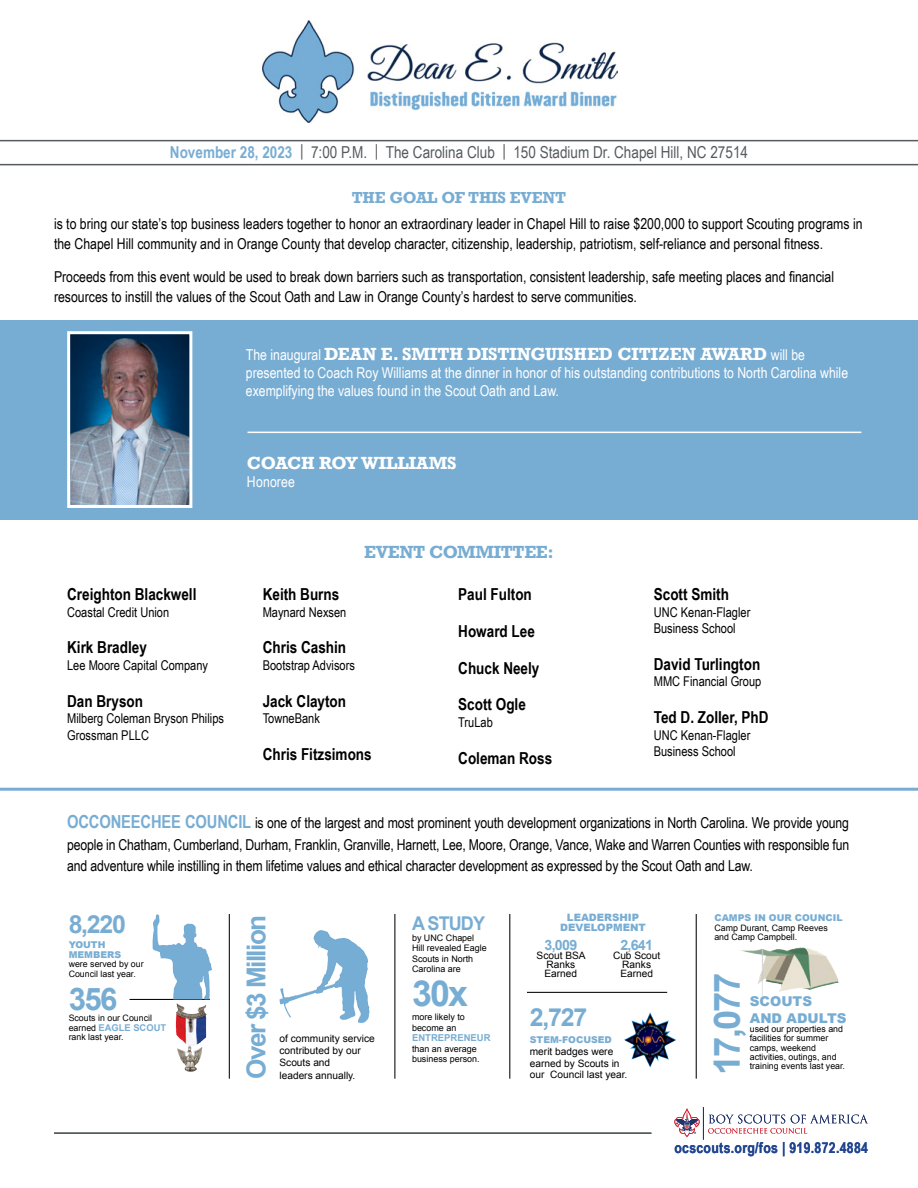
<style>
.page{position:relative;width:918px;height:1188px;background:#fff}
.page>*{position:absolute;margin:0;border:0;box-sizing:border-box;transform-origin:0 0}
.t1{font:700 36.3px "Arial";color:#78add3}
.t2{font:700 35.85px "Arial";color:#78add3}
.t3{font:700 31.2px "Arial";color:#78add3}
.t4{font:700 26.1px "Arial";letter-spacing:-.06em;color:#78add3}
.t5{font:700 24.9px "Arial";letter-spacing:-.05em;color:#78add3}
.t6{font:700 19.05px "Arial";letter-spacing:-.05em;color:#78add3;scale:.95 1}
.t7{font:700 16.5px "Arial Narrow";color:#000}
.t8{font:16.5px "Arial Narrow";color:#555b5f}
.t9{font:700 16.5px "Rockwell";color:#fff}
.t10{font:700 16.5px "Rockwell";letter-spacing:-.02em;color:#78add3}
.t11{font:15px/19.8px "Arial Narrow";color:#000}
.t12{font:15px/18px "Arial Narrow";color:#fff}
.t13{font:700 15px "Arial Narrow";letter-spacing:.02em;color:#214590}
.t14{font:700 15px "Rockwell";letter-spacing:-.01em;color:#78add3}
.t15{font:700 14.25px "Arial";letter-spacing:-.05em;color:#78add3}
.t16{font:13.5px/16.5px "Arial Narrow";color:#000}
.t17{font:900 13.5px/16.2px "Arial";color:#78add3}
.t18{font:10.2px/9.1px "Arial";color:#000}
.t19{font:900 10.2px "Arial";color:#78add3}
.t20{font:700 9.45px "Arial";color:#78add3}
.t21{font:900 9.3px/10.4px "Arial";color:#78add3}
.t22{font:700 9.3px "Arial";color:#78add3}
.t23{font:9px/10.5px "Arial";color:#000}
.t24{font:8.85px/9.3px "Arial";color:#000}
.s1{font-weight:700;color:#78add3}
.s2{font-family:"Arial Narrow";font-weight:400;font-size:15px}
.s3{font-weight:700;font-size:18px;color:#78add3}
.s4{font-weight:400;font-size:8.85px;color:#000}
</style>
<div class="page">
<hr style="left:54px;top:1132px;width:597px;height:2px;background:#555b5f">
<svg style="left:674px;top:1108px;width:26px;height:29px"></svg>
<hr style="left:703px;top:1107px;width:1px;height:33px;background:#213369">
<svg style="left:708px;top:1115px;width:160px;height:19px"></svg>
<div style="left:0;top:320px;width:918px;height:200px;background:#78add3"></div>
<hr style="left:229px;top:914px;width:1px;height:165px;background:#000">
<img style="left:279px;top:930px;width:49px;height:87px">
<img style="left:740px;top:947px;width:99px;height:50px">
<hr style="left:394px;top:914px;width:1px;height:165px;background:#000">
<hr style="left:509px;top:914px;width:1px;height:165px;background:#000">
<hr style="left:696px;top:914px;width:1px;height:165px;background:#000">
<hr style="left:130px;top:999px;width:80px;height:1px;background:#000">
<img style="left:176px;top:1003px;width:26px;height:69px">
<img style="left:153px;top:915px;width:59px;height:84px">
<img style="left:624px;top:1012px;width:26px;height:48px">
<hr style="left:527px;top:992px;width:140px;height:1px;background:#000">
<hr style="left:0;top:164px;width:918px;height:1px;background:#555b5f">
<hr style="left:0;top:140px;width:918px;height:1px;background:#555b5f">
<img style="left:71px;top:335px;width:117px;height:169px">
<div style="left:67px;top:331px;width:125px;height:177px;border:3px solid #fff"></div>
<hr style="left:248px;top:432px;width:613px;height:1px;background:#fff">
<img style="left:262px;top:21px;width:356px;height:102px">
<hr style="left:0;top:788px;width:918px;height:3px;background:#78add3">
<p class="t8" style="left:170px;top:140px;width:580px"><span class="s1">November 28, 2023</span> | 7:00 P.M. | The Carolina Club | 150 Stadium Dr. Chapel Hill, NC 27514</p>
<p class="t14" style="left:352px;top:188px;width:216px">THE GOAL OF THIS EVENT</p>
<p class="t11" style="left:54px;top:213px;width:810px">is to bring our state’s top business leaders together to honor an extraordinary leader in Chapel Hill to raise $200,000 to support Scouting programs in the Chapel Hill community and in Orange County that develop character, citizenship, leadership, patriotism, self-reliance and personal fitness.</p>
<p class="t11" style="left:54px;top:266px;width:782px">Proceeds from this event would be used to break down barriers such as transportation, consistent leadership, safe meeting places and financial resources to instill the values of the Scout Oath and Law in Orange County’s hardest to serve communities.</p>
<p class="t9" style="left:246px;top:344px;width:561px"><span class="s2">The inaugural</span> DEAN E. SMITH DISTINGUISHED CITIZEN AWARD <span class="s2">will be</span></p>
<p class="t12" style="left:246px;top:363px;width:604px">presented to Coach Roy Williams at the dinner in honor of his outstanding contributions to North Carolina while exemplifying the values found in the Scout Oath and Law.</p>
<p class="t9" style="left:247px;top:453px;width:211px">COACH ROY WILLIAMS</p>
<p class="t12" style="left:247px;top:473px;width:50px">Honoree</p>
<p class="t7" style="left:67px;top:582px;width:131px">Creighton Blackwell</p>
<p class="t16" style="left:67px;top:603px;width:104px">Coastal Credit Union</p>
<p class="t7" style="left:67px;top:635px;width:81px">Kirk Bradley</p>
<p class="t16" style="left:67px;top:656px;width:142px">Lee Moore Capital Company</p>
<p class="t7" style="left:67px;top:688px;width:77px">Dan Bryson</p>
<p class="t16" style="left:67px;top:710px;width:158px">Milberg Coleman Bryson Philips<br>Grossman PLLC</p>
<p class="t10" style="left:364px;top:541px;width:191px">EVENT COMMITTEE:</p>
<p class="t7" style="left:263px;top:582px;width:78px">Keith Burns</p>
<p class="t16" style="left:263px;top:603px;width:85px">Maynard Nexsen</p>
<p class="t7" style="left:263px;top:635px;width:85px">Chris Cashin</p>
<p class="t16" style="left:263px;top:656px;width:94px">Bootstrap Advisors</p>
<p class="t7" style="left:263px;top:688px;width:85px">Jack Clayton</p>
<p class="t16" style="left:263px;top:710px;width:59px">TowneBank</p>
<p class="t7" style="left:263px;top:742px;width:111px">Chris Fitzsimons</p>
<p class="t7" style="left:458px;top:582px;width:75px">Paul Fulton</p>
<p class="t7" style="left:458px;top:619px;width:78px">Howard Lee</p>
<p class="t7" style="left:458px;top:655px;width:83px">Chuck Neely</p>
<p class="t7" style="left:458px;top:692px;width:69px">Scott Ogle</p>
<p class="t16" style="left:458px;top:713px;width:36px">TruLab</p>
<p class="t7" style="left:458px;top:745px;width:95px">Coleman Ross</p>
<p class="t7" style="left:654px;top:582px;width:77px">Scott Smith</p>
<p class="t16" style="left:654px;top:603px;width:98px">UNC Kenan-Flagler<br>Business School</p>
<p class="t7" style="left:654px;top:652px;width:108px">David Turlington</p>
<p class="t16" style="left:654px;top:673px;width:109px">MMC Financial Group</p>
<p class="t7" style="left:654px;top:705px;width:116px">Ted D. Zoller, PhD</p>
<p class="t16" style="left:654px;top:726px;width:98px">UNC Kenan-Flagler<br>Business School</p>
<p class="t11" style="left:67px;top:810px;width:784px;line-height:22.5px"><span class="s3">OCCONEECHEE COUNCIL</span> is one of the largest and most prominent youth development organizations in North Carolina. We provide young people in Chatham, Cumberland, Durham, Franklin, Granville, Harnett, Lee, Moore, Orange, Vance, Wake and Warren Counties with responsible fun</p>
<p class="t11" style="left:67px;top:855px;width:687px">and adventure while instilling in them lifetime values and ethical character development as expressed by the Scout Oath and Law.</p>
<h3 class="t5" style="left:69px;top:908px;width:59px">8,220</h3>
<p class="t21" style="left:69px;top:939px;width:54px">YOUTH<br>MEMBERS</p>
<p class="t24" style="left:69px;top:960px;width:77px">were served by our<br>Council last year.</p>
<h3 class="t3" style="left:69px;top:979px;width:50px">356</h3>
<p class="t24" style="left:69px;top:1013px;width:85px">Scouts in our Council</p>
<p class="t22" style="left:69px;top:1022px;width:99px"><span class="s4">earned</span> EAGLE SCOUT</p>
<p class="t24" style="left:69px;top:1033px;width:56px">rank last year.</p>
<h3 class="t4" style="left:239px;top:1079px;width:165px;rotate:-90deg">Over $3 Million</h3>
<p class="t18" style="left:279px;top:1033px;width:97px;line-height:12.1px">of community service contributed by our<br>Scouts and</p>
<p class="t18" style="left:279px;top:1071px;width:77px">leaders annually.</p>
<p class="t19" style="left:567px;top:910px;width:74px">LEADERSHIP</p>
<p class="t6" style="left:412px;top:911px;width:78px">A STUDY</p>
<p class="t19" style="left:560px;top:920px;width:87px">DEVELOPMENT</p>
<p class="t23" style="left:412px;top:932px;width:76px">by UNC Chapel<br>Hill revealed Eagle<br>Scouts in North<br>Carolina are</p>
<h2 class="t2" style="left:412px;top:969px;width:58px">30x</h2>
<p class="t23" style="left:412px;top:1012px;width:54px">more likely to become an</p>
<p class="t20" style="left:412px;top:1032px;width:80px">ENTREPRENEUR</p>
<p class="t23" style="left:412px;top:1043px;width:69px">than an average business person.</p>
<p class="t15" style="left:545px;top:935px;width:34px">3,009</p>
<p class="t18" style="left:537px;top:951px;width:51px;text-align:center">Scout BSA<br>Ranks<br>Earned</p>
<p class="t15" style="left:620px;top:935px;width:34px">2,641</p>
<p class="t18" style="left:613px;top:951px;width:49px;text-align:center">Cub Scout<br>Ranks<br>Earned</p>
<h3 class="t5" style="left:530px;top:1000px;width:59px">2,727</h3>
<p class="t21" style="left:530px;top:1035px;width:84px">STEM-FOCUSED</p>
<p class="t18" style="left:530px;top:1046px;width:99px;line-height:11.6px">merit badges were earned by Scouts in our Council last year.</p>
<p class="t21" style="left:714px;top:912px;width:130px">CAMPS IN OUR COUNCIL</p>
<p class="t24" style="left:714px;top:923px;width:115px">Camp Durant, Camp Reeves and Camp Campbell.</p>
<h1 class="t1" style="left:703px;top:1075px;width:104px;rotate:-90deg">17,077</h1>
<p class="t17" style="left:750px;top:993px;width:98px">SCOUTS<br>AND ADULTS</p>
<p class="t24" style="left:750px;top:1024px;width:97px">used our properties and facilities for summer camps, weekend activities, outings, and training events last year.</p>
<p class="t13" style="left:674px;top:1137px;width:195px">ocscouts.org/fos | 919.872.4884</p>
</div>
